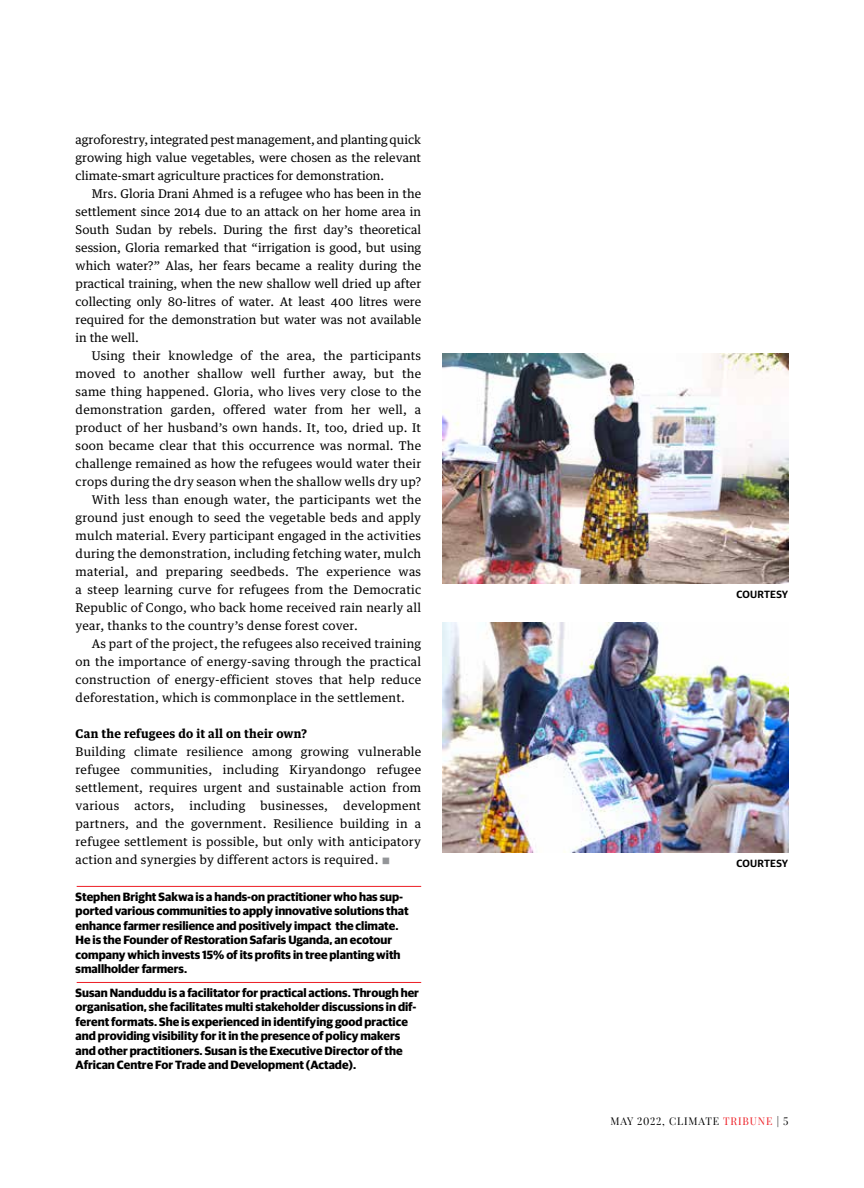
<style>
.page{position:relative;width:864px;height:1188px;background:#fff}
.page>*{position:absolute;margin:0;border:0;box-sizing:border-box;transform-origin:0 0}
.t1{font:12px/18px "Guardian Text Egyp";letter-spacing:.02em;color:#000;text-align:justify}
.t2{font:700 12px/14.4px "Guardian Sans";color:#000}
.t3{font:700 12px "Guardian Text Egyp";letter-spacing:.02em;color:#000}
.t4{font:10.5px "Playfair Display";letter-spacing:.08em;color:#000}
.t5{font:600 10.5px "Guardian Sans";letter-spacing:.02em;color:#000}
.s1{color:#939598}
.s2{color:#ed1d24}
</style>
<div class="page">
<hr style="left:77px;top:886px;width:344px;height:1px;background:#ed1d24">
<hr style="left:77px;top:982px;width:344px;height:1px;background:#ed1d24">
<img style="left:443px;top:622px;width:345px;height:231px">
<img style="left:443px;top:353px;width:345px;height:231px">
<p class="t1" style="left:76px;top:129px;width:347px">agroforestry, integrated pest management, and planting quick growing high value vegetables, were chosen as the relevant climate-smart agriculture practices for demonstration.</p>
<p class="t1" style="left:76px;top:183px;width:347px;text-indent:16px">Mrs. Gloria Drani Ahmed is a refugee who has been in the settlement since 2014 due to an attack on her home area in South Sudan by rebels. During the first day’s theoretical session, Gloria remarked that “irrigation is good, but using which water?” Alas, her fears became a reality during the practical training, when the new shallow well dried up after collecting only 80-litres of water. At least 400 litres were required for the demonstration but water was not available in the well.</p>
<p class="t1" style="left:92px;top:345px;width:331px">Using their knowledge of the area, the participants</p>
<p class="t1" style="left:76px;top:363px;width:347px">moved to another shallow well further away, but the</p>
<p class="t1" style="left:76px;top:381px;width:347px">same thing happened. Gloria, who lives very close to the</p>
<p class="t1" style="left:76px;top:399px;width:347px">demonstration garden, offered water from her well, a</p>
<p class="t1" style="left:76px;top:417px;width:347px">product of her husband’s own hands. It, too, dried up. It</p>
<p class="t1" style="left:76px;top:435px;width:347px">soon became clear that this occurrence was normal. The</p>
<p class="t1" style="left:76px;top:453px;width:347px">challenge remained as how the refugees would water their</p>
<p class="t1" style="left:76px;top:471px;width:347px">crops during the dry season when the shallow wells dry up?</p>
<p class="t1" style="left:92px;top:489px;width:331px">With less than enough water, the participants wet the</p>
<p class="t1" style="left:76px;top:507px;width:347px">ground just enough to seed the vegetable beds and apply</p>
<p class="t1" style="left:76px;top:525px;width:347px">mulch material. Every participant engaged in the activities</p>
<p class="t1" style="left:76px;top:543px;width:347px">during the demonstration, including fetching water, mulch</p>
<p class="t1" style="left:76px;top:561px;width:347px">material, and preparing seedbeds. The experience was</p>
<p class="t1" style="left:76px;top:579px;width:347px">a steep learning curve for refugees from the Democratic</p>
<p class="t1" style="left:76px;top:597px;width:347px">Republic of Congo, who back home received rain nearly all</p>
<p class="t1" style="left:76px;top:615px;width:284px">year, thanks to the country’s dense forest cover.</p>
<p class="t1" style="left:92px;top:633px;width:331px">As part of the project, the refugees also received training</p>
<p class="t1" style="left:76px;top:651px;width:347px">on the importance of energy-saving through the practical</p>
<p class="t1" style="left:76px;top:669px;width:347px">construction of energy-efficient stoves that help reduce</p>
<p class="t1" style="left:76px;top:687px;width:331px">deforestation, which is commonplace in the settlement.</p>
<p class="t3" style="left:76px;top:724px;width:233px">Can the refugees do it all on their own?</p>
<p class="t1" style="left:76px;top:741px;width:347px">Building climate resilience among growing vulnerable refugee communities, including Kiryandongo refugee settlement, requires urgent and sustainable action from various</p>
<p class="t1" style="left:76px;top:795px;width:347px;text-indent:268px">development partners, and the government. Resilience building in a refugee settlement is possible, but only with anticipatory action and synergies by different actors is required. <span class="s1">■</span></p>
<p class="t2" style="left:76px;top:888px;width:335px">Stephen Bright Sakwa is a hands-on practitioner who has sup&shy;ported various communities to apply innovative solutions that enhance farmer resilience and positively impact the climate.<br>He is the Founder of Restoration Safaris Uganda, an ecotour company which invests 15% of its profits in tree planting with smallholder farmers.</p>
<p class="t2" style="left:76px;top:985px;width:345px">Susan Nanduddu is a facilitator for practical actions. Through her organisation, she facilitates multi stakeholder discussions in dif&shy;ferent formats. She is experienced in identifying good practice and providing visibility for it in the presence of policy makers and other practitioners. Susan is the Executive Director of the African Centre For Trade and Development (Actade).</p>
<p class="t1" style="left:135px;top:795px;width:41px">actors,</p>
<p class="t1" style="left:189px;top:795px;width:57px">including</p>
<p class="t1" style="left:261px;top:795px;width:69px">businesses,</p>
<p class="t5" style="left:736px;top:587px;width:53px">COURTESY</p>
<p class="t5" style="left:736px;top:856px;width:53px">COURTESY</p>
<p class="t4" style="left:610px;top:1115px;width:180px">MAY 2022, CLIMATE <span class="s2">TRIBUNE</span> | 5</p>
</div>
